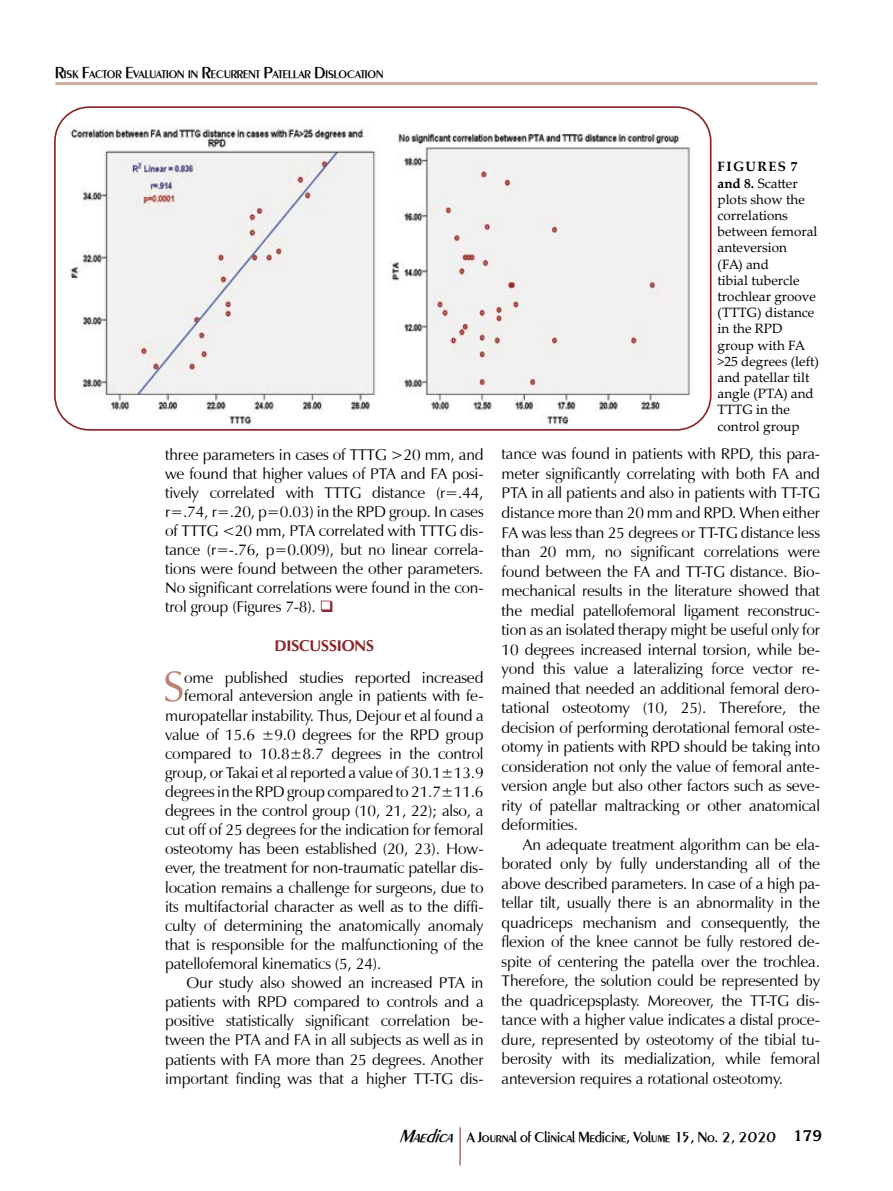
<style>
.page{position:relative;width:893px;height:1191px;background:#fff}
.page>*{position:absolute;margin:0;border:0;box-sizing:border-box;transform-origin:0 0}
.t1{font:43.35px "Z Humanist Normal";color:#b98272}
.t2{font:15.75px/19.5px "Z Humanist Normal";letter-spacing:-.01em;color:#000;text-align:justify}
.t3{font:700 15.75px "Z Humanist";letter-spacing:-.01em;color:#8a2529}
.t4{font:500 15px "Peinaud";letter-spacing:-.005em;color:#000}
.t5{font:13.5px/16.2px "Palatino Linotype";color:#000}
.t6{font:500 11.55px "Peinaud";color:#000}
.s1{font-size:16.5px}
.s2{color:#8a2529}
.s3{font-weight:700}
.s4{font-style:italic;font-size:18px}
.s5{font-family:"Korina";font-weight:700}
</style>
<div class="page">
<hr style="left:55px;top:82px;width:762px;height:3px;background:#d0aca0">
<hr style="left:460px;top:1127px;width:1px;height:38px;background:#8a2529">
<img style="left:57px;top:109px;width:654px;height:319px">
<div style="left:54px;top:106px;width:657px;height:325px;border:2px solid #8a2529;border-radius:34px"></div>
<p class="t6" style="left:55px;top:67px;width:330px"><span class="s1">R</span>ISK <span class="s1">F</span>ACTOR <span class="s1">E</span>VALUATION IN <span class="s1">R</span>ECURRENT <span class="s1">P</span>ATELLAR <span class="s1">D</span>ISLOCATION</p>
<p class="t2" style="left:165px;top:445px;width:320px;line-height:19px">three parameters in cases of TTTG &gt;20 mm, and we found that higher values of PTA and FA posi&shy;tively correlated with TTTG distance (r=.44, r=.74, r=.20, p=0.03) in the RPD group. In cases of TTTG &lt;20 mm, PTA correlated with TTTG dis&shy;tance (r=-.76, p=0.009), but no linear correla&shy;tions were found between the other parameters.<br>No significant correlations were found in the con&shy;trol group (Figures 7-8). <span class="s2">❑</span></p>
<p class="t3" style="left:275px;top:636px;width:101px">DISCUSSIONS</p>
<h1 class="t1" style="left:163px;top:661px;width:23px">S</h1>
<p class="t2" style="left:184px;top:667px;width:301px">ome published studies reported increased</p>
<p class="t2" style="left:184px;top:686px;width:301px">femoral anteversion angle in patients with fe-</p>
<p class="t2" style="left:165px;top:705px;width:320px">muropatellar instability. Thus, Dejour et al found a</p>
<p class="t2" style="left:165px;top:724px;width:320px">value of 15.6 ±9.0 degrees for the RPD group</p>
<p class="t2" style="left:165px;top:744px;width:320px">compared to 10.8±8.7 degrees in the control</p>
<p class="t2" style="left:165px;top:763px;width:320px">group, or Takai et al reported a value of 30.1±13.9</p>
<p class="t2" style="left:165px;top:782px;width:320px">degrees in the RPD group compared to 21.7±11.6</p>
<p class="t2" style="left:165px;top:801px;width:320px">degrees in the control group (10, 21, 22); also, a</p>
<p class="t2" style="left:165px;top:820px;width:320px">cut off of 25 degrees for the indication for femoral</p>
<p class="t2" style="left:165px;top:839px;width:320px">osteotomy has been established (20, 23). How-</p>
<p class="t2" style="left:165px;top:858px;width:320px">ever, the treatment for non-traumatic patellar dis-</p>
<p class="t2" style="left:165px;top:877px;width:320px">location remains a challenge for surgeons, due to</p>
<p class="t2" style="left:165px;top:896px;width:320px">its multifactorial character as well as to the diffi-</p>
<p class="t2" style="left:165px;top:916px;width:320px">culty of determining the anatomically anomaly</p>
<p class="t2" style="left:165px;top:935px;width:320px">that is responsible for the malfunctioning of the</p>
<p class="t2" style="left:165px;top:954px;width:218px">patellofemoral kinematics (5, 24).</p>
<p class="t2" style="left:186px;top:973px;width:299px">Our study also showed an increased PTA in</p>
<p class="t2" style="left:165px;top:992px;width:320px">patients with RPD compared to controls and a</p>
<p class="t2" style="left:165px;top:1011px;width:320px">positive statistically significant correlation be-</p>
<p class="t2" style="left:165px;top:1030px;width:320px">tween the PTA and FA in all subjects as well as in</p>
<p class="t2" style="left:165px;top:1049px;width:320px">patients with FA more than 25 degrees. Another</p>
<p class="t2" style="left:165px;top:1068px;width:320px">important finding was that a higher TT-TG dis-</p>
<p class="t5" style="left:718px;top:158px;width:103px"><span class="s3">FIGURES 7 and 8.</span> Scatter plots show the correlations between femoral anteversion<br>(FA) and<br>tibial tubercle trochlear groove (TTTG) distance in the RPD group with FA &gt;25 degrees (left) and patellar tilt angle (PTA) and<br>TTTG in the control group</p>
<p class="t2" style="left:502px;top:444px;width:320px">tance was found in patients with RPD, this para&shy;meter significantly correlating with both FA and PTA in all patients and also in patients with TT-TG distance more than 20 mm and RPD. When either FA was less than 25 degrees or TT-TG distance less than 20 mm, no significant correlations were found between the FA and TT-TG distance. Bio&shy;mechanical results in the literature showed that the medial patellofemoral ligament reconstruc&shy;tion as an isolated therapy might be useful only for 10 degrees increased internal torsion, while be&shy;yond this value a lateralizing force vector re&shy;mained that needed an additional femoral dero&shy;tational osteotomy (10, 25). Therefore, the decision of performing derotational femoral oste&shy;otomy in patients with RPD should be taking into consideration not only the value of femoral ante&shy;version angle but also other factors such as seve&shy;rity of patellar maltracking or other anatomical deformities.</p>
<p class="t2" style="left:502px;top:834px;width:320px;text-indent:21px">An adequate treatment algorithm can be ela&shy;borated only by fully understanding all of the above described parameters. In case of a high pa&shy;tellar tilt, usually there is an abnormality in the quadriceps mechanism and consequently, the flexion of the knee cannot be fully restored de&shy;spite of centering the patella over the trochlea.<br>Therefore, the solution could be represented by the quadricepsplasty. Moreover, the TT-TG dis&shy;tance with a higher value indicates a distal proce&shy;dure, represented by osteotomy of the tibial tu&shy;berosity with its medialization, while femoral anteversion requires a rotational osteotomy.</p>
<p class="t4" style="left:399px;top:1127px;width:424px"><span class="s4">Maedica</span> A Journal of Clinical Medicine, Volume 15, No. 2, 2020 <span class="s5">179</span></p>
</div>
